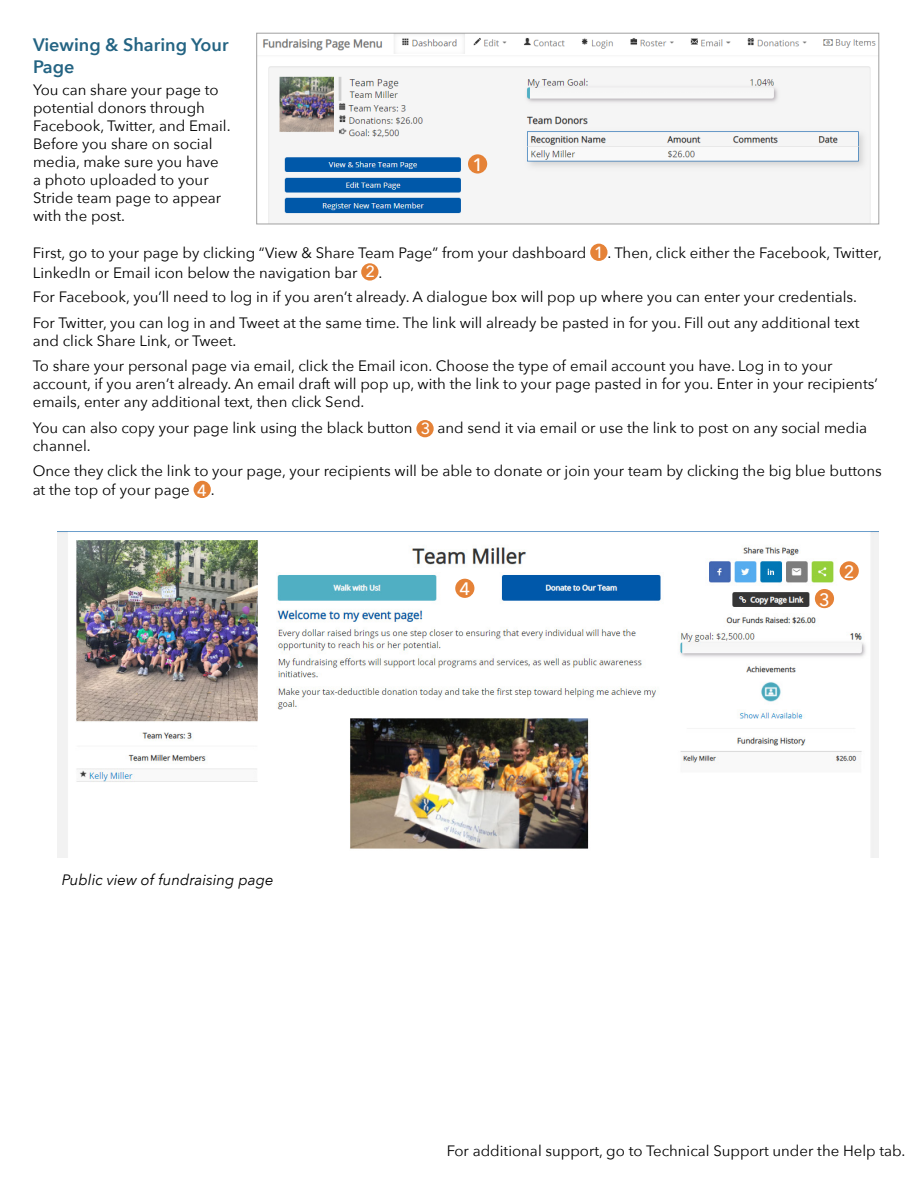
<style>
.page{position:relative;width:918px;height:1188px;background:#fff}
.page>*{position:absolute;margin:0;border:0;box-sizing:border-box;transform-origin:0 0}
.Section_Header{font:600 18px/21.6px "Avenir Next";color:#246483}
.t1{font:500 18px "Avenir Next";color:#fff}
.t2{font:500 16.2px "Avenir Next";color:#fff}
.Quattrocento_12{font:15px/18px "Avenir Next";color:#000}
.Quattrocento_List{font:15px/18px "Avenir Next";color:#000}
.Paragraph{font:15px "Avenir Next";color:#000}
.Quattrocento_List-2{font:italic 15px "Avenir Next";color:#000}
.s1{font-weight:500;font-size:16.2px;color:#fff}
.s2{font-weight:400;font-size:15px;color:#000}
</style>
<div class="page">
<img style="left:57px;top:531px;width:822px;height:327px">
<img style="left:263px;top:35px;width:613px;height:187px">
<div style="left:256px;top:33px;width:623px;height:191px;border:1px solid #a0a0a0"></div>
<div style="left:468px;top:154px;width:19px;height:20px;background:#e58237;border-radius:50%"></div>
<div style="left:590px;top:244px;width:18px;height:17px;background:#e58237;border-radius:50%"></div>
<div style="left:361px;top:263px;width:17px;height:18px;background:#e58237;border-radius:50%"></div>
<div style="left:416px;top:420px;width:18px;height:17px;background:#e58237;border-radius:50%"></div>
<div style="left:194px;top:481px;width:17px;height:17px;background:#e58237;border-radius:50%"></div>
<div style="left:840px;top:561px;width:19px;height:19px;background:#e58237;border-radius:50%"></div>
<div style="left:815px;top:589px;width:19px;height:19px;background:#e58237;border-radius:50%"></div>
<div style="left:455px;top:579px;width:19px;height:19px;background:#e58237;border-radius:50%"></div>
<p class="Section_Header" style="left:33px;top:33px;width:197px">Viewing &amp; Sharing Your<br>Page</p>
<p class="Quattrocento_List" style="left:33px;top:80px;width:199px">You can share your page to potential donors through<br>Facebook, Twitter, and Email.<br>Before you share on social media, make sure you have<br>a photo uploaded to your<br>Stride team page to appear with the post.</p>
<p class="t1" style="left:472px;top:149px;width:12px">1</p>
<p class="Quattrocento_List" style="left:33px;top:243px;width:555px">First, go to your page by clicking “View &amp; Share Team Page” from your dashboard</p>
<p class="Quattrocento_12" style="left:594px;top:243px;width:289px"><span class="s1">1</span> . Then, click either the Facebook, Twitter,</p>
<p class="Quattrocento_List" style="left:33px;top:263px;width:326px">LinkedIn or Email icon below the navigation bar</p>
<p class="t2" style="left:366px;top:258px;width:18px">2<span class="s2">.</span></p>
<p class="Quattrocento_12" style="left:33px;top:287px;width:826px">For Facebook, you’ll need to log in if you aren’t already. A dialogue box will pop up where you can enter your credentials.</p>
<p class="Quattrocento_12" style="left:33px;top:313px;width:828px">For Twitter, you can log in and Tweet at the same time. The link will already be pasted in for you. Fill out any additional text and click Share Link, or Tweet.</p>
<p class="Quattrocento_12" style="left:33px;top:356px;width:846px">To share your personal page via email, click the Email icon. Choose the type of email account you have. Log in to your account, if you aren’t already. An email draft will pop up, with the link to your page pasted in for you. Enter in your recipients’ emails, enter any additional text, then click Send.</p>
<p class="Quattrocento_12" style="left:33px;top:418px;width:381px">You can also copy your page link using the black button</p>
<p class="Quattrocento_12" style="left:421px;top:418px;width:448px"><span class="s1">3</span> and send it via email or use the link to post on any social media</p>
<p class="Quattrocento_12" style="left:33px;top:436px;width:59px">channel.</p>
<p class="Quattrocento_12" style="left:33px;top:461px;width:851px;line-height:18.8px">Once they click the link to your page, your recipients will be able to donate or join your team by clicking the big blue buttons at the top of your page</p>
<p class="t2" style="left:197px;top:476px;width:19px">4 <span class="s2">.</span></p>
<p class="Quattrocento_List-2" style="left:62px;top:867px;width:213px">Public view of fundraising page</p>
<p class="t1" style="left:460px;top:574px;width:12px">4</p>
<p class="t1" style="left:819px;top:584px;width:12px">3</p>
<p class="t1" style="left:844px;top:556px;width:12px">2</p>
<p class="Paragraph" style="left:447px;top:1138px;width:460px">For additional support, go to Technical Support under the Help tab.</p>
</div>
